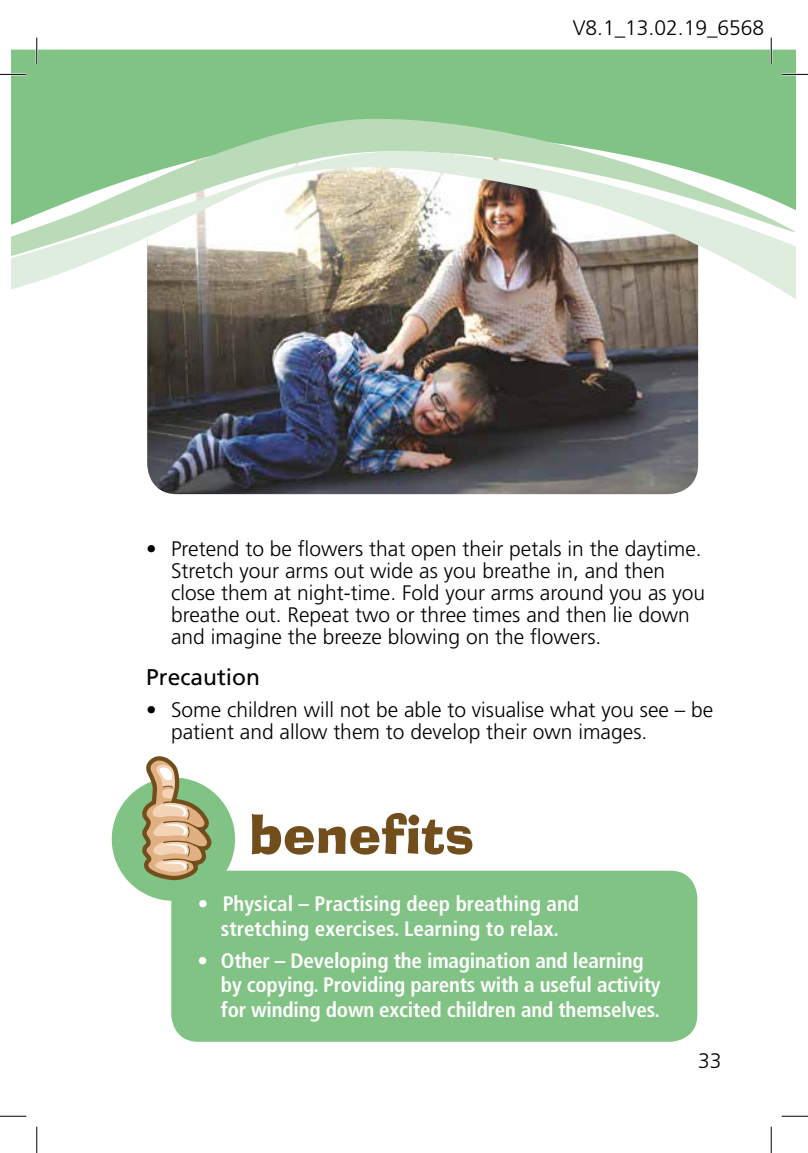
<style>
.page{position:relative;width:808px;height:1153px;background:#fff}
.page>*{position:absolute;margin:0;border:0;box-sizing:border-box;transform-origin:0 0}
.t1{font:51.8px "Ad Lib BT";color:#724e1d}
.t2{font:22.75px "Frutiger LT Std";color:#000}
.t3{font:300 21px/21.9px "Frutiger LT Std";color:#000}
.t4{font:700 condensed 21px/24.5px "Frutiger LT Std";letter-spacing:-.01em;color:#fff;text-align:center}
</style>
<div class="page">
<img style="left:147px;top:404px;width:551px;height:90px">
<div style="left:171px;top:871px;width:526px;height:171px;background:#81c285;border-radius:27px"></div>
<div style="left:112px;top:777px;width:123px;height:124px;background:#81c285;border-radius:50%"></div>
<svg style="left:140px;top:756px;width:75px;height:123px"></svg>
<div style="left:12px;top:50px;width:784px;height:68px;background:#81c285"></div>
<svg style="left:12px;top:118px;width:784px;height:24px;background:#8ec791"></svg>
<img style="left:12px;top:142px;width:784px;height:262px">
<hr style="left:0;top:73px;width:26px;height:3px;background:#fff">
<hr style="left:781px;top:73px;width:27px;height:3px;background:#fff">
<hr style="left:36px;top:38px;width:2px;height:26px;background:#fff">
<hr style="left:770px;top:38px;width:2px;height:26px;background:#fff">
<svg style="left:0;top:74px;width:26px;height:1px"></svg>
<svg style="left:781px;top:74px;width:27px;height:1px"></svg>
<svg style="left:0;top:1116px;width:26px;height:1px"></svg>
<svg style="left:781px;top:1116px;width:27px;height:1px"></svg>
<svg style="left:36px;top:38px;width:1px;height:26px"></svg>
<svg style="left:36px;top:1127px;width:1px;height:26px"></svg>
<svg style="left:771px;top:38px;width:1px;height:26px"></svg>
<svg style="left:771px;top:1127px;width:1px;height:26px"></svg>
<p class="t3" style="left:572px;top:17px;width:193px">V8.1_13.02.19_6568</p>
<p class="t3" style="left:171px;top:538px;width:536px;text-indent:-25px">• Pretend to be flowers that open their petals in the daytime.<br>Stretch your arms out wide as you breathe in, and then close them at night-time. Fold your arms around you as you breathe out. Repeat two or three times and then lie down and imagine the breeze blowing on the flowers.</p>
<p class="t2" style="left:146px;top:663px;width:115px">Precaution</p>
<p class="t3" style="left:171px;top:699px;width:544px;text-indent:-25px">• Some children will not be able to visualise what you see – be patient and allow them to develop their own images.</p>
<h1 class="t1" style="left:249px;top:802px;width:226px">benefits</h1>
<p class="t4" style="left:198px;top:892px;width:383px">• Physical – Practising deep breathing and stretching exercises. Learning to relax.</p>
<p class="t4" style="left:221px;top:948px;width:441px;text-align:left;text-indent:-23px">• Other – Developing the imagination and learning by copying. Providing parents with a useful activity for winding down excited children and themselves.</p>
<p class="t3" style="left:698px;top:1051px;width:25px">33</p>
</div>
